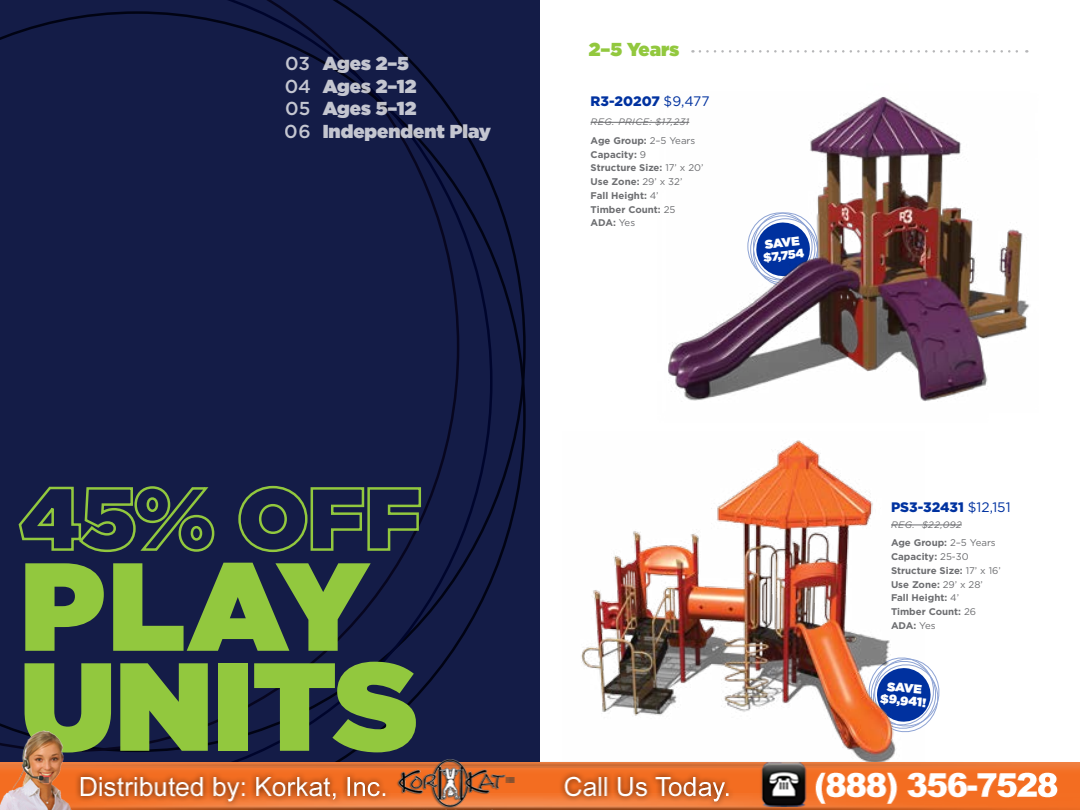
<style>
.page{position:relative;width:1080px;height:810px;background:#fff}
.page>*{position:absolute;margin:0;border:0;box-sizing:border-box;transform-origin:0 0}
.t1{font:900 125px/100px "Gotham";color:#92c83e}
.t2{font:900 18.75px/22.5px "Gotham";color:#fff}
.t3{font:500 18.75px/22.5px "Gotham";color:#fff;text-align:justify}
.t4{font:900 18.75px "Gotham";color:#92c83e}
.t5{font:900 13.75px "Gotham";color:#0032a0}
.t6{font:900 12.5px/12.5px "Gotham";color:#fff;text-align:center}
.t7{font:900 12.12px "Gotham";color:#fff}
.t8{font:700 9.75px/13.8px "Gotham";color:#6d6e71}
.t9{font:italic 9.38px "Gotham";letter-spacing:.05em;color:#6d6e71}
.s1{font-weight:400}
</style>
<div class="page">
<svg style="left:924px;top:663px;width:16px;height:58px"></svg>
<img style="left:581px;top:440px;width:343px;height:281px">
<div style="left:0;top:0;width:540px;height:810px;background:#141c47"></div>
<svg style="left:493px;top:185px;width:33px;height:394px"></svg>
<svg style="left:0;top:0;width:493px;height:721px"></svg>
<hr style="left:891px;top:525px;width:71px;height:1px;background:#6d6e71">
<hr style="left:591px;top:122px;width:98px;height:1px;background:#6d6e71">
<svg style="left:700px;top:50px;width:327px;height:3px"></svg>
<svg style="left:17px;top:485px;width:199px;height:68px"></svg>
<svg style="left:237px;top:485px;width:185px;height:68px"></svg>
<img style="left:630px;top:97px;width:400px;height:304px">
<img style="left:0;top:721px;width:1080px;height:89px">
<h2 class="t3" style="left:285px;top:52px;width:28px">03<br>04<br>05<br>06</h2>
<h2 class="t2" style="left:323px;top:52px;width:170px">Ages 2–5<br>Ages 2–12<br>Ages 5–12<br>Independent Play</h2>
<h1 class="t1" style="left:20px;top:555px;width:399px">PLAY<br>UNITS</h1>
<h2 class="t4" style="left:589px;top:36px;width:92px">2–5 Years</h2>
<h3 class="t5" style="left:591px;top:91px;width:121px">R3-20207 <span class="s1">$9,477</span></h3>
<p class="t9" style="left:591px;top:116px;width:100px">REG. PRICE: $17,231</p>
<p class="t8" style="left:591px;top:133px;width:114px">Age Group: <span class="s1">2–5 Years<br></span>Capacity: <span class="s1">9<br></span>Structure Size: <span class="s1">17’ x 20’<br></span>Use Zone: <span class="s1">29’ x 32’<br></span>Fall Height: <span class="s1">4’<br></span>Timber Count: <span class="s1">25<br></span>ADA: <span class="s1">Yes</span></p>
<p class="t6" style="left:764px;top:238px;width:36px;rotate:-6deg">SAVE</p>
<p class="t7" style="left:763px;top:248px;width:42px;rotate:-6deg">$7,754</p>
<h3 class="t5" style="left:891px;top:498px;width:121px">PS3-32431 <span class="s1">$12,151</span></h3>
<p class="t9" style="left:891px;top:519px;width:72px">REG. $22,092</p>
<p class="t8" style="left:891px;top:536px;width:111px">Age Group: <span class="s1">2–5 Years<br></span>Capacity: <span class="s1">25-30<br></span>Structure Size: <span class="s1">17’ x 16’<br></span>Use Zone: <span class="s1">29’ x 28’<br></span>Fall Height: <span class="s1">4’<br></span>Timber Count: <span class="s1">26<br></span>ADA: <span class="s1">Yes</span></p>
<p class="t6" style="left:882px;top:679px;width:48px;rotate:6deg">SAVE $9,941!</p>
</div>
